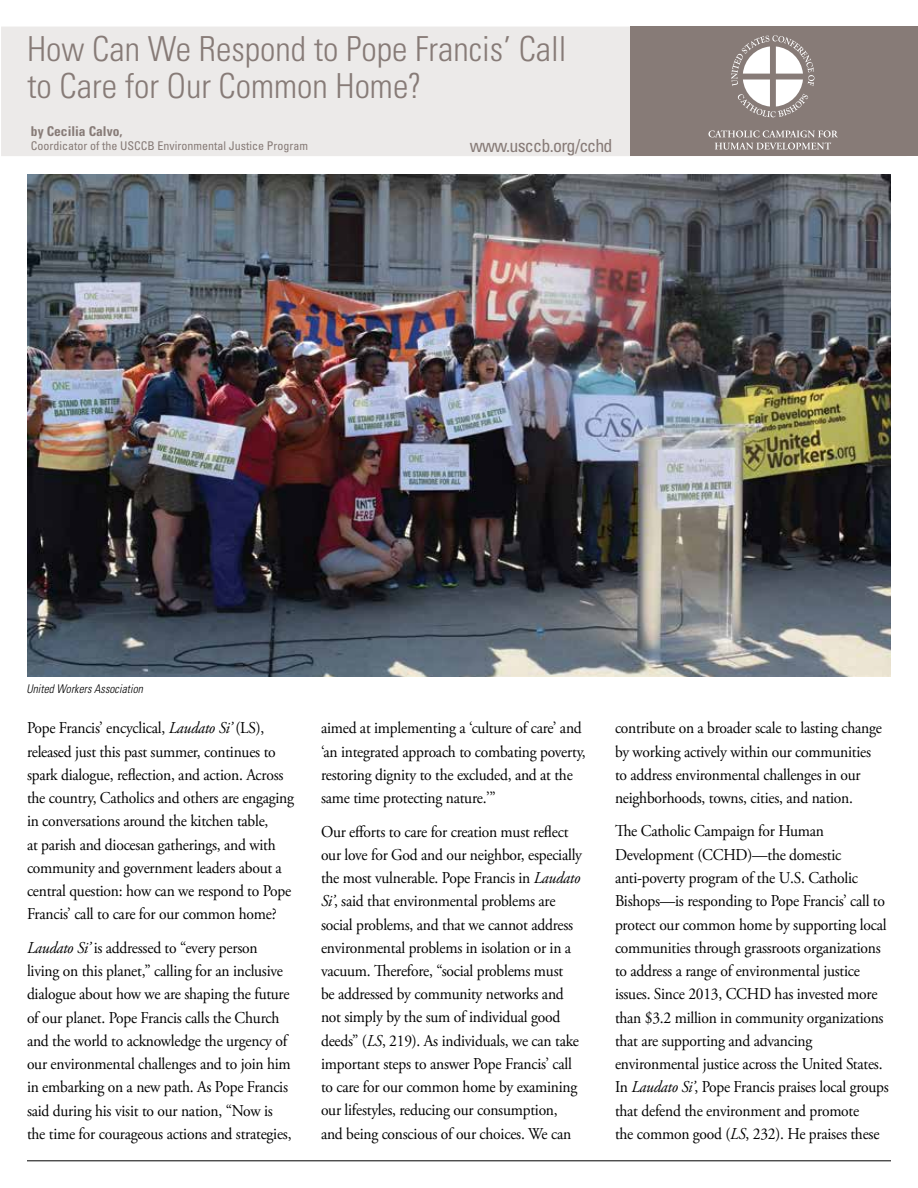
<style>
.page{position:relative;width:918px;height:1188px;background:#fff}
.page>*{position:absolute;margin:0;border:0;box-sizing:border-box;transform-origin:0 0}
.t1{font:300 condensed 34.5px/37.5px "Univers";color:#877b77}
.t2{font:condensed 18px "Univers";letter-spacing:-.04em;color:#877b77}
.t3{font:16.5px/23.2px "Adobe Garamond Pro";letter-spacing:-.015em;color:#000;scale:.94 1}
.t4{font:700 condensed 13.5px "Univers";color:#877b77}
.t5{font:condensed 12px "Univers";color:#877b77}
.t6{font:italic 300 condensed 12px "Univers";letter-spacing:.005em;color:#000;scale:.95 1}
.s1{font-style:italic}
</style>
<div class="page">
<img style="left:27px;top:175px;width:864px;height:501px">
<hr style="left:27px;top:1161px;width:864px;height:1px;background:#000">
<div style="left:1px;top:27px;width:630px;height:129px;background:#eceae9"></div>
<div style="left:631px;top:27px;width:287px;height:129px;background:#877b77"></div>
<svg style="left:731px;top:35px;width:84px;height:82px"></svg>
<svg style="left:708px;top:130px;width:130px;height:20px"></svg>
<h1 class="t1" style="left:27px;top:30px;width:541px">How Can We Respond to Pope Francis’ Call to Care for Our Common Home?</h1>
<p class="t4" style="left:31px;top:123px;width:93px">by Cecilia Calvo,</p>
<p class="t5" style="left:31px;top:139px;width:279px">Coordicator of the USCCB Environmental Justice Program</p>
<p class="t2" style="left:470px;top:134px;width:144px">www.usccb.org/cchd</p>
<p class="t6" style="left:26px;top:681px;width:124px">United Workers Association</p>
<p class="t3" style="left:27px;top:717px;width:286px">Pope Francis’ encyclical, <span class="s1">Laudato Si’</span> (LS), released just this past summer, continues to spark dialogue, reflection, and action. Across the country, Catholics and others are engaging in conversations around the kitchen table,<br>at parish and diocesan gatherings, and with community and government leaders about a central question: how can we respond to Pope Francis’ call to care for our common home?</p>
<p class="t3" style="left:27px;top:937px;width:283px"><span class="s1">Laudato Si’</span> is addressed to “every person living on this planet,” calling for an inclusive dialogue about how we are shaping the future of our planet. Pope Francis calls the Church and the world to acknowledge the urgency of our environmental challenges and to join him in embarking on a new path. As Pope Francis said during his visit to our nation, “Now is the time for courageous actions and strategies,</p>
<p class="t3" style="left:321px;top:717px;width:283px">aimed at implementing a ‘culture of care’ and ‘an integrated approach to combating poverty, restoring dignity to the excluded, and at the same time protecting nature.’”</p>
<p class="t3" style="left:321px;top:820px;width:279px">Our efforts to care for creation must reflect our love for God and our neighbor, especially the most vulnerable. Pope Francis in <span class="s1">Laudato Si’</span>, said that environmental problems are social problems, and that we cannot address environmental problems in isolation or in a vacuum. Therefore, “social problems must<br>be addressed by community networks and not simply by the sum of individual good deeds” (<span class="s1">LS</span>, 219). As individuals, we can take important steps to answer Pope Francis’ call to care for our common home by examining our lifestyles, reducing our consumption, and being conscious of our choices. We can</p>
<p class="t3" style="left:615px;top:717px;width:285px">contribute on a broader scale to lasting change by working actively within our communities to address environmental challenges in our neighborhoods, towns, cities, and nation.</p>
<p class="t3" style="left:615px;top:820px;width:293px">The Catholic Campaign for Human Development (CCHD)—the domestic anti-poverty program of the U.S. Catholic Bishops—is responding to Pope Francis’ call to protect our common home by supporting local communities through grassroots organizations to address a range of environmental justice issues. Since 2013, CCHD has invested more than $3.2 million in community organizations that are supporting and advancing environmental justice across the United States.<br>In <span class="s1">Laudato Si’</span>, Pope Francis praises local groups that defend the environment and promote<br>the common good (<span class="s1">LS</span>, 232). He praises these</p>
</div>
